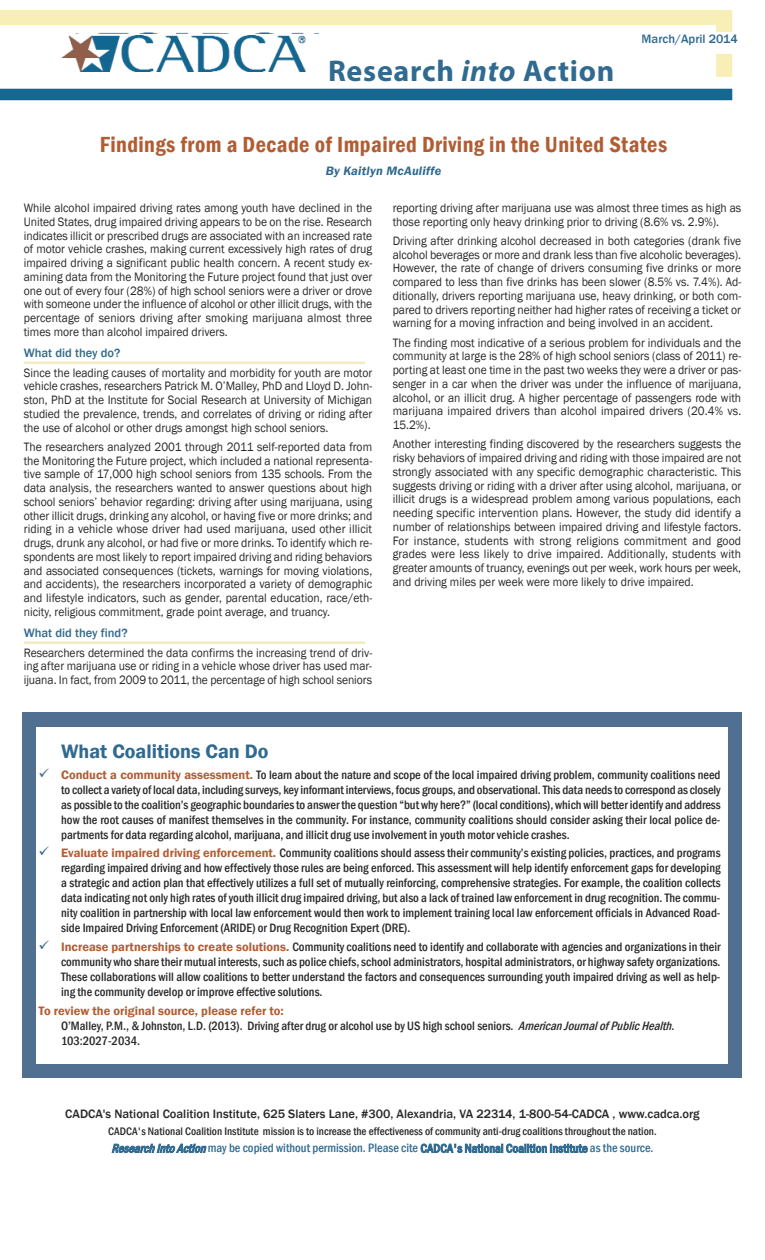
<style>
.page{position:relative;width:765px;height:1260px;background:#fff}
.page>*{position:absolute;margin:0;border:0;box-sizing:border-box;transform-origin:0 0}
.t1{font:700 30px "Myriad Pro";letter-spacing:.025em;color:#306a90}
.t2{font:600 condensed 22.5px "Franklin Gothic";letter-spacing:.02em;color:#b15d34}
.t3{font:600 20px "Franklin Gothic";color:#306a90}
.t4{font:12.5px/13.8px "Franklin Gothic";color:#282729;text-align:justify;scale:.93 1}
.t5{font:500 condensed 12.5px/15px "Franklin Gothic";color:#282729;text-align:justify}
.t6{font:500 condensed 12.5px "Franklin Gothic";color:#306a90}
.t7{font:500 12.5px "Franklin Gothic";color:#282729}
.t8{font:500 12.5px "Franklin Gothic";color:#306a90}
.t9{font:italic 600 12.5px "Franklin Gothic";letter-spacing:.02em;color:#306a90}
.t10{font:500 condensed 11.25px "Franklin Gothic";color:#282729}
.s1{font-style:italic}
.s2{color:#306a90}
.s3{font-weight:600;font-stretch:normal;color:#b15d34}
</style>
<div class="page">
<img style="left:0;top:10px;width:733px;height:91px">
<hr style="left:24px;top:362px;width:341px;height:2px;background:#f4ebc1">
<hr style="left:24px;top:641px;width:341px;height:3px;background:#f4ebc1">
<div style="left:22px;top:712px;width:720px;height:366px;background:#506f91"></div>
<div style="left:36px;top:727px;width:692px;height:336px;background:#fff"></div>
<div style="left:343px;top:60px;width:268px;height:28px;background:#fff"></div>
<div style="left:62px;top:34px;width:294px;height:46px;background:#fff"></div>
<img style="left:62px;top:35px;width:243px;height:37px">
<div style="left:538px;top:32px;width:201px;height:22px;background:#fff"></div>
<h1 class="t1" style="left:328px;top:59px;width:288px">Research <span class="s1">into</span> Action</h1>
<p class="t8" style="left:642px;top:31px;width:98px">March/April 2014</p>
<h2 class="t2" style="left:100px;top:132px;width:569px">Findings from a Decade of Impaired Driving in the United States</h2>
<p class="t9" style="left:326px;top:163px;width:117px">By Kaitlyn McAuliffe</p>
<p class="t4" style="left:24px;top:201px;width:376px">While alcohol impaired driving rates among youth have declined in the United States, drug impaired driving appears to be on the rise. Research indicates illicit or prescribed drugs are associated with an increased rate of motor vehicle crashes, making current excessively high rates of drug impaired driving a significant public health concern. A recent study ex&shy;amining data from the Monitoring the Future project found that just over one out of every four (28%) of high school seniors were a driver or drove with someone under the influence of alcohol or other illicit drugs, with the percentage of seniors driving after smoking marijuana almost three times more than alcohol impaired drivers.</p>
<p class="t8" style="left:24px;top:346px;width:98px">What did they do?</p>
<p class="t4" style="left:24px;top:365px;width:376px">Since the leading causes of mortality and morbidity for youth are motor vehicle crashes, researchers Patrick M. O’Malley, PhD and Lloyd D. John&shy;ston, PhD at the Institute for Social Research at University of Michigan studied the prevalence, trends, and correlates of driving or riding after the use of alcohol or other drugs amongst high school seniors.</p>
<p class="t4" style="left:24px;top:440px;width:376px">The researchers analyzed 2001 through 2011 self-reported data from the Monitoring the Future project, which included a national representa&shy;tive sample of 17,000 high school seniors from 135 schools. From the data analysis, the researchers wanted to answer questions about high school seniors’ behavior regarding: driving after using marijuana, using other illicit drugs, drinking any alcohol, or having five or more drinks; and riding in a vehicle whose driver had used marijuana, used other illicit drugs, drunk any alcohol, or had five or more drinks. To identify which re&shy;spondents are most likely to report impaired driving and riding behaviors and associated consequences (tickets, warnings for moving violations, and accidents), the researchers incorporated a variety of demographic and lifestyle indicators, such as gender, parental education, race/eth&shy;nicity, religious commitment, grade point average, and truancy.</p>
<p class="t8" style="left:24px;top:626px;width:105px">What did they find?</p>
<p class="t4" style="left:24px;top:645px;width:376px">Researchers determined the data confirms the increasing trend of driv&shy;ing after marijuana use or riding in a vehicle whose driver has used mar&shy;ijuana. In fact, from 2009 to 2011, the percentage of high school seniors</p>
<p class="t4" style="left:393px;top:201px;width:376px">reporting driving after marijuana use was almost three times as high as those reporting only heavy drinking prior to driving (8.6% vs. 2.9%).</p>
<p class="t4" style="left:393px;top:234px;width:376px">Driving after drinking alcohol decreased in both categories (drank five alcohol beverages or more and drank less than five alcoholic beverages).<br>However, the rate of change of drivers consuming five drinks or more compared to less than five drinks has been slower (8.5% vs. 7.4%). Ad&shy;ditionally, drivers reporting marijuana use, heavy drinking, or both com&shy;pared to drivers reporting neither had higher rates of receiving a ticket or warning for a moving infraction and being involved in an accident.</p>
<p class="t4" style="left:393px;top:335px;width:376px">The finding most indicative of a serious problem for individuals and the community at large is the 28% of high school seniors (class of 2011) re&shy;porting at least one time in the past two weeks they were a driver or pas&shy;senger in a car when the driver was under the influence of marijuana, alcohol, or an illicit drug. A higher percentage of passengers rode with marijuana impaired drivers than alcohol impaired drivers (20.4% vs.<br>15.2%).</p>
<p class="t4" style="left:393px;top:437px;width:376px">Another interesting finding discovered by the researchers suggests the risky behaviors of impaired driving and riding with those impaired are not strongly associated with any specific demographic characteristic. This suggests driving or riding with a driver after using alcohol, marijuana, or illicit drugs is a widespread problem among various populations, each needing specific intervention plans. However, the study did identify a number of relationships between impaired driving and lifestyle factors.<br>For instance, students with strong religions commitment and good grades were less likely to drive impaired. Additionally, students with greater amounts of truancy, evenings out per week, work hours per week, and driving miles per week were more likely to drive impaired.</p>
<h3 class="t3" style="left:61px;top:740px;width:209px">What Coalitions Can Do</h3>
<p class="t5" style="left:61px;top:767px;width:661px;text-indent:-22px"><span class="s2">✓✓</span> <span class="s3">Conduct a community assessment.</span> To learn about the nature and scope of the local impaired driving problem, community coalitions need to collect a variety of local data, including surveys, key informant interviews, focus groups, and observational. This data needs to correspond as closely as possible to the coalition’s geographic boundaries to answer the question “but why here?” (local conditions), which will better identify and address how the root causes of manifest themselves in the community. For instance, community coalitions should consider asking their local police de&shy;partments for data regarding alcohol, marijuana, and illicit drug use involvement in youth motor vehicle crashes.</p>
<p class="t5" style="left:61px;top:846px;width:661px;text-indent:-22px"><span class="s2">✓✓</span> <span class="s3">Evaluate impaired driving enforcement.</span> Community coalitions should assess their community’s existing policies, practices, and programs regarding impaired driving and how effectively those rules are being enforced. This assessment will help identify enforcement gaps for developing a strategic and action plan that effectively utilizes a full set of mutually reinforcing, comprehensive strategies. For example, the coalition collects data indicating not only high rates of youth illicit drug impaired driving, but also a lack of trained law enforcement in drug recognition. The commu&shy;nity coalition in partnership with local law enforcement would then work to implement training local law enforcement officials in Advanced Road&shy;side Impaired Driving Enforcement (ARIDE) or Drug Recognition Expert (DRE).</p>
<p class="t5" style="left:61px;top:939px;width:661px;text-indent:-22px"><span class="s2">✓✓</span> <span class="s3">Increase partnerships to create solutions.</span> Community coalitions need to identify and collaborate with agencies and organizations in their community who share their mutual interests, such as police chiefs, school administrators, hospital administrators, or highway safety organizations.<br>These collaborations will allow coalitions to better understand the factors and consequences surrounding youth impaired driving as well as help&shy;ing the community develop or improve effective solutions.</p>
<p class="t5" style="left:61px;top:1003px;width:615px;text-align:left;text-indent:-22px"><span class="s3">To review the original source, please refer to:<br></span>O’Malley, P.M., &amp; Johnston, L.D. (2013). Driving after drug or alcohol use by US high school seniors. <span class="s1">AmericanJournalofPublicHealth</span>.<br>103:2027-2034.</p>
<p class="t7" style="left:65px;top:1106px;width:636px">CADCA's National Coalition Institute, 625 Slaters Lane, #300, Alexandria, VA 22314, 1-800-54-CADCA , www.cadca.org</p>
<p class="t10" style="left:108px;top:1125px;width:550px">CADCA's National Coalition Institute mission is to increase the effectiveness of community anti-drug coalitions throughout the nation.</p>
<p class="t6" style="left:111px;top:1141px;width:544px"><span class="s1">ResearchintoAction</span>may be copied without permission. Please cite CADCA's National Coalition Institute as the source.</p>
</div>
